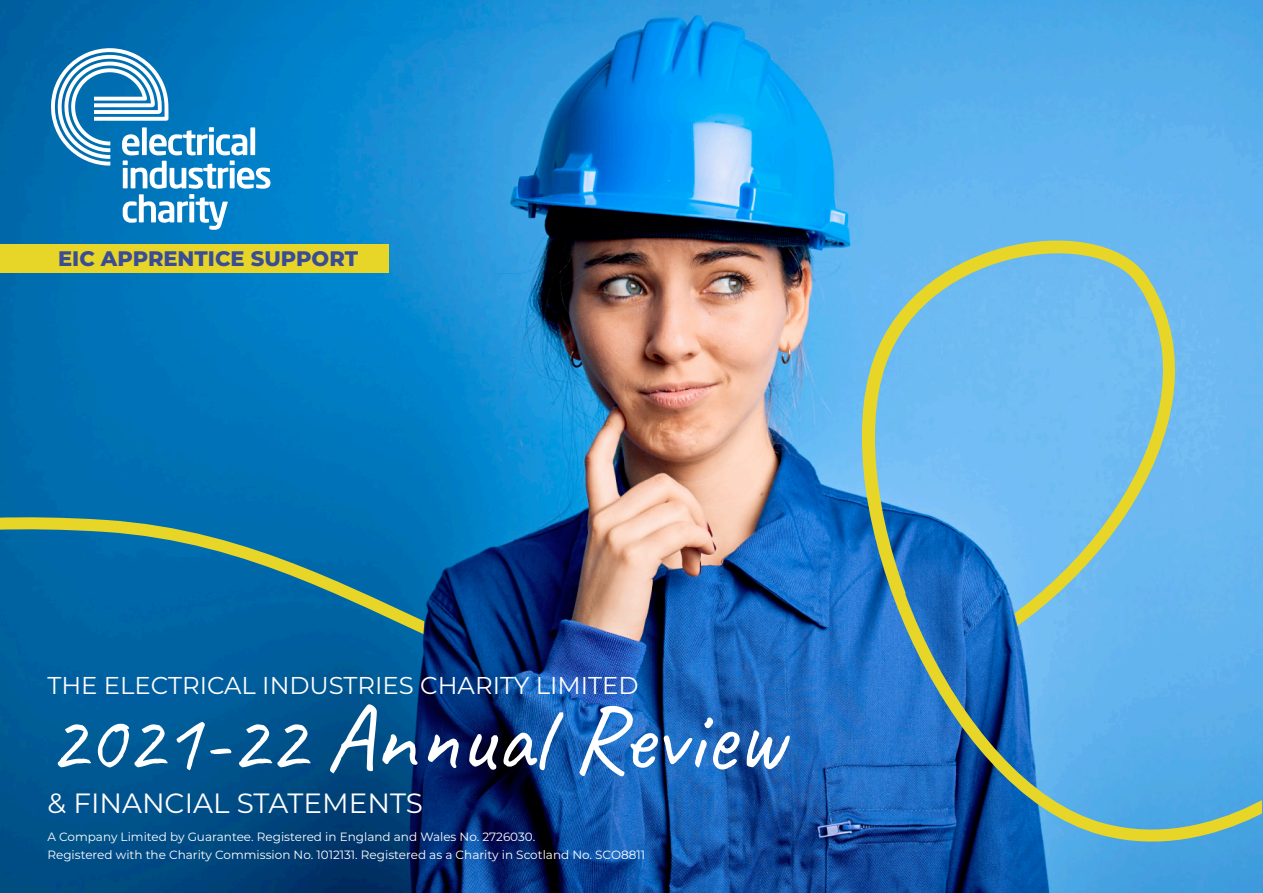
<style>
.page{position:relative;width:1263px;height:893px;background:#fff}
.page>*{position:absolute;margin:0;border:0;box-sizing:border-box;transform-origin:0 0}
.t1{font:95.7px "Caveat";color:#fff}
.t2{font:27.9px "Montserrat";color:#fff}
.t3{font:24.3px "Montserrat";color:#fff}
.t4{font:800 21px "Montserrat";color:#3a4c95}
.t5{font:12px/18px "Montserrat";color:#fff}
.s1{font-size:85.2px}
</style>
<div class="page">
<img style="left:0;top:0;width:1263px;height:893px">
<svg style="left:51px;top:48px;width:219px;height:171px"></svg>
<img style="left:0;top:219px;width:1263px;height:545px">
<svg style="left:814px;top:218px;width:448px;height:656px"></svg>
<div style="left:0;top:244px;width:388px;height:28px;background:#e7d628"></div>
<h3 class="t4" style="left:58px;top:243px;width:301px">EIC APPRENTICE SUPPORT</h3>
<h3 class="t3" style="left:47px;top:669px;width:592px">THE ELECTRICAL INDUSTRIES CHARITY LIMITED</h3>
<h1 class="t1" style="left:47px;top:677px;width:738px"><span class="s1">2021-22</span> Annual Review</h1>
<h2 class="t2" style="left:47px;top:784px;width:377px">&amp; FINANCIAL STATEMENTS</h2>
<p class="t5" style="left:47px;top:827px;width:599px">A Company Limited by Guarantee. Registered in England and Wales No. 2726030.<br>Registered with the Charity Commission No. 1012131. Registered as a Charity in Scotland No. SCO8811</p>
</div>
